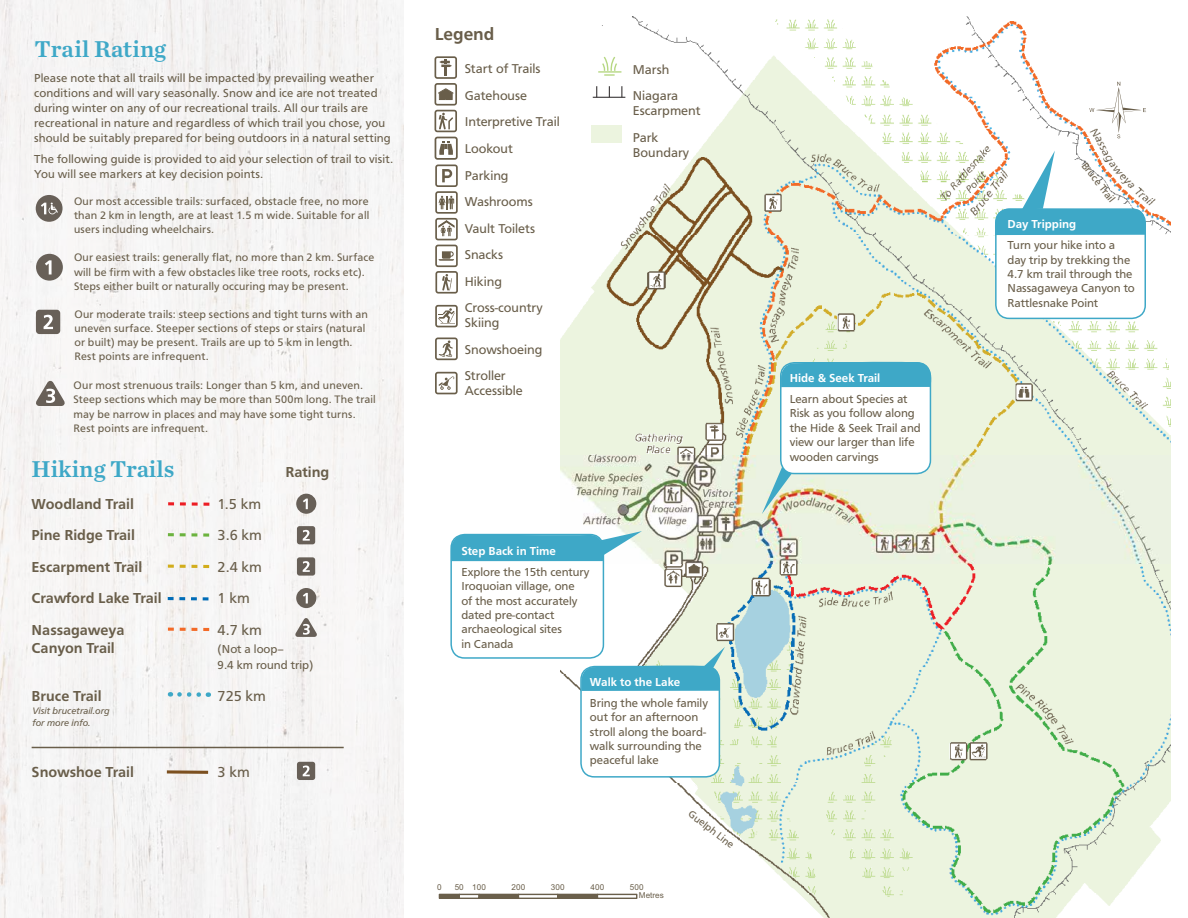
<style>
.page{position:relative;width:1188px;height:918px;background:#fff}
.page>*{position:absolute;margin:0;border:0;box-sizing:border-box;transform-origin:0 0}
.t1{font:70.8px "ESRI North";color:#695e4a}
.t2{font:24px "Chronicle Text G2 Semi";color:#3ea8c7}
.t3{font:700 18px "Carto Gothic Pro";color:#695e4a}
.t4{font:700 15px "Carto Gothic Pro";color:#695e4a}
.t5{font:15px "Carto Gothic Pro";color:#695e4a}
.t6{font:13.35px/26.5px "Carto Gothic Pro";color:#695e4a}
.t7{font:12px/14.4px "Carto Gothic Pro";color:#695e4a}
.t8{font:700 12px "Carto Gothic Pro";color:#fff}
.t9{font:11.25px/14.2px "Carto Gothic Pro";letter-spacing:.015em;color:#695e4a}
.t10{font:10.5px "Carto Gothic Pro";color:#695e4a}
.t11{font:italic 9.75px/12px "Carto Gothic Pro";color:#695e4a}
.t12{font:8.7px "Arial";color:#6a5f4b}
.t13{font:8.1px/8.6px "Arial";color:#6a5f4b}
</style>
<div class="page">
<div style="left:0;top:0;width:403px;height:918px;background:#f6f5f4"></div>
<img style="left:560px;top:17px;width:611px;height:901px">
<svg style="left:435px;top:305px;width:23px;height:22px"></svg>
<svg style="left:435px;top:338px;width:23px;height:22px"></svg>
<svg style="left:435px;top:56px;width:23px;height:238px"></svg>
<div style="left:439px;top:894px;width:21px;height:5px;background:#6a5f4b"></div>
<svg style="left:459px;top:894px;width:19px;height:5px"></svg>
<div style="left:478px;top:894px;width:41px;height:5px;background:#6a5f4b"></div>
<svg style="left:518px;top:894px;width:21px;height:5px"></svg>
<svg style="left:435px;top:372px;width:23px;height:22px"></svg>
<svg style="left:560px;top:16px;width:174px;height:126px"></svg>
<div style="left:591px;top:125px;width:31px;height:18px;background:#ecf4df"></div>
<svg style="left:1067px;top:17px;width:97px;height:25px"></svg>
<svg style="left:168px;top:533px;width:41px;height:4px"></svg>
<svg style="left:168px;top:628px;width:41px;height:3px"></svg>
<svg style="left:168px;top:597px;width:40px;height:3px"></svg>
<svg style="left:168px;top:502px;width:41px;height:4px"></svg>
<svg style="left:168px;top:565px;width:41px;height:3px"></svg>
<hr style="left:32px;top:747px;width:312px;height:1px;background:#695e4a">
<div style="left:451px;top:535px;width:152px;height:123px;background:#fff;border-radius:14px"></div>
<div style="left:450px;top:534px;width:154px;height:125px;border:2px solid #3ea8c7;border-radius:14px"></div>
<svg style="left:451px;top:531px;width:191px;height:37px"></svg>
<div style="left:996px;top:209px;width:149px;height:109px;background:#fff;border-radius:14px"></div>
<div style="left:995px;top:208px;width:151px;height:111px;border:2px solid #3ea8c7;border-radius:14px"></div>
<svg style="left:995px;top:151px;width:153px;height:91px"></svg>
<svg style="left:179px;top:692px;width:30px;height:5px"></svg>
<svg style="left:167px;top:770px;width:41px;height:4px"></svg>
<svg style="left:539px;top:824px;width:291px;height:94px"></svg>
<svg style="left:762px;top:459px;width:38px;height:55px;background:#cad7c9"></svg>
<div style="left:781px;top:363px;width:149px;height:111px;background:#fff;border-radius:14px"></div>
<div style="left:780px;top:362px;width:151px;height:112px;border:2px solid #3ea8c7;border-radius:14px"></div>
<svg style="left:781px;top:360px;width:155px;height:33px"></svg>
<div style="left:36px;top:195px;width:27px;height:27px;background:#686058;border-radius:50%"></div>
<svg style="left:41px;top:203px;width:17px;height:11px"></svg>
<div style="left:36px;top:254px;width:27px;height:27px;background:#686058;border-radius:50%"></div>
<svg style="left:45px;top:260px;width:7px;height:14px"></svg>
<div style="left:36px;top:310px;width:24px;height:24px;background:#686058;border-radius:3px"></div>
<svg style="left:44px;top:315px;width:9px;height:14px"></svg>
<svg style="left:35px;top:378px;width:32px;height:29px"></svg>
<div style="left:423px;top:784px;width:201px;height:91px;background:#fff"></div>
<svg style="left:645px;top:777px;width:66px;height:29px"></svg>
<div style="left:581px;top:667px;width:138px;height:110px;background:#fff;border-radius:14px"></div>
<div style="left:580px;top:666px;width:140px;height:112px;border:2px solid #3ea8c7;border-radius:14px"></div>
<svg style="left:581px;top:647px;width:144px;height:50px"></svg>
<div style="left:296px;top:494px;width:20px;height:20px;background:#686058;border-radius:50%"></div>
<svg style="left:303px;top:499px;width:5px;height:10px"></svg>
<svg style="left:294px;top:616px;width:24px;height:22px"></svg>
<div style="left:296px;top:588px;width:20px;height:20px;background:#686058;border-radius:50%"></div>
<svg style="left:303px;top:593px;width:5px;height:10px"></svg>
<div style="left:297px;top:526px;width:18px;height:18px;background:#686058;border-radius:3px"></div>
<svg style="left:303px;top:530px;width:7px;height:11px"></svg>
<div style="left:297px;top:557px;width:18px;height:19px;background:#686058;border-radius:3px"></div>
<svg style="left:303px;top:561px;width:7px;height:11px"></svg>
<div style="left:297px;top:762px;width:18px;height:18px;background:#686058;border-radius:3px"></div>
<svg style="left:303px;top:766px;width:7px;height:10px"></svg>
<h2 class="t2" style="left:35px;top:30px;width:133px">Trail Rating</h2>
<p class="t7" style="left:34px;top:70px;width:358px;line-height:15px">Please note that all trails will be impacted by prevailing weather conditions and will vary seasonally. Snow and ice are not treated during winter on any of our recreational trails. All our trails are recreational in nature and regardless of which trail you chose, you should be suitably prepared for being outdoors in a natural setting</p>
<p class="t7" style="left:34px;top:152px;width:361px;line-height:15px">The following guide is provided to aid your selection of trail to visit.<br>You will see markers at key decision points.</p>
<p class="t9" style="left:74px;top:194px;width:297px;text-align:justify">Our most accessible trails: surfaced, obstacle free, no more than 2 km in length, are at least 1.5 m wide. Suitable for all users including wheelchairs.</p>
<p class="t9" style="left:74px;top:250px;width:302px">Our easiest trails: generally flat, no more than 2 km. Surface will be firm with a few obstacles like tree roots, rocks etc).<br>Steps either built or naturally occuring may be present.</p>
<p class="t9" style="left:74px;top:307px;width:295px">Our moderate trails: steep sections and tight turns with an uneven surface. Steeper sections of steps or stairs (natural or built) may be present. Trails are up to 5 km in length.<br>Rest points are infrequent.</p>
<p class="t9" style="left:74px;top:378px;width:304px">Our most strenuous trails: Longer than 5 km, and uneven.<br>Steep sections which may be more than 500m long. The trail may be narrow in places and may have some tight turns.<br>Rest points are infrequent.</p>
<h2 class="t2" style="left:32px;top:450px;width:144px">Hiking Trails</h2>
<p class="t4" style="left:285px;top:464px;width:45px">Rating</p>
<p class="t4" style="left:32px;top:495px;width:104px">Woodland Trail</p>
<p class="t5" style="left:218px;top:495px;width:45px">1.5 km</p>
<p class="t4" style="left:32px;top:527px;width:105px">Pine Ridge Trail</p>
<p class="t5" style="left:218px;top:527px;width:46px">3.6 km</p>
<p class="t4" style="left:32px;top:558px;width:112px">Escarpment Trail</p>
<p class="t5" style="left:218px;top:558px;width:46px">2.4 km</p>
<p class="t4" style="left:32px;top:590px;width:131px">Crawford Lake Trail</p>
<p class="t5" style="left:218px;top:590px;width:34px">1 km</p>
<p class="t4" style="left:32px;top:621px;width:94px">Nassagaweya</p>
<p class="t5" style="left:218px;top:621px;width:46px">4.7 km</p>
<p class="t4" style="left:32px;top:639px;width:85px">Canyon Trail</p>
<p class="t7" style="left:218px;top:641px;width:97px;line-height:16.5px">(Not a loop–<br>9.4 km round trip)</p>
<p class="t4" style="left:32px;top:687px;width:71px">Bruce Trail</p>
<p class="t5" style="left:218px;top:687px;width:50px">725 km</p>
<p class="t11" style="left:32px;top:704px;width:79px">Visit brucetrail.org for more info.</p>
<p class="t4" style="left:32px;top:764px;width:104px">Snowshoe Trail</p>
<p class="t5" style="left:218px;top:764px;width:34px">3 km</p>
<h3 class="t3" style="left:435px;top:24px;width:61px">Legend</h3>
<p class="t6" style="left:465px;top:56px;width:96px">Start of Trails<br>Gatehouse<br>Interpretive Trail<br>Lookout<br>Parking<br>Washrooms<br>Vault Toilets<br>Snacks<br>Hiking<br>Cross-country</p>
<p class="t6" style="left:465px;top:310px;width:79px">Skiing<br>Snowshoeing<br>Stroller</p>
<p class="t6" style="left:465px;top:377px;width:59px">Accessible</p>
<p class="t6" style="left:633px;top:56px;width:47px">Marsh<br>Niagara</p>
<p class="t6" style="left:633px;top:97px;width:69px">Escarpment<br>Park</p>
<p class="t6" style="left:633px;top:139px;width:58px">Boundary</p>
<p class="t8" style="left:461px;top:544px;width:96px">Step Back in Time</p>
<p class="t7" style="left:461px;top:565px;width:130px">Explore the 15th century<br>Iroquoian village, one<br>of the most accurately dated pre-contact archaeological sites<br>in Canada</p>
<p class="t8" style="left:590px;top:675px;width:92px">Walk to the Lake</p>
<p class="t7" style="left:590px;top:696px;width:120px">Bring the whole family out for an afternoon stroll along the board&shy;walk surrounding the peaceful lake</p>
<p class="t13" style="left:437px;top:883px;width:6px">0</p>
<p class="t13" style="left:455px;top:883px;width:33px">50 100</p>
<p class="t13" style="left:512px;top:883px;width:15px">200</p>
<p class="t13" style="left:551px;top:883px;width:15px">300</p>
<p class="t13" style="left:591px;top:883px;width:15px">400</p>
<p class="t13" style="left:639px;top:883px;width:26px;text-indent:-9px">500<br>Metres</p>
<p class="t12" style="left:646px;top:894px;width:16px">200</p>
<p class="t10" style="left:693px;top:808px;width:56px;rotate:38deg">Guelph Line</p>
<p class="t8" style="left:790px;top:371px;width:92px">Hide &amp; Seek Trail</p>
<p class="t7" style="left:790px;top:392px;width:133px">Learn about Species at<br>Risk as you follow along the Hide &amp; Seek Trail and view our larger than life wooden carvings</p>
<h1 class="t1" style="left:1089px;top:73px;width:58px">©</h1>
<p class="t10" style="left:1089px;top:160px;width:49px;rotate:52deg">Bruce Trail</p>
<p class="t8" style="left:1008px;top:217px;width:70px">Day Tripping</p>
<p class="t7" style="left:1008px;top:238px;width:129px">Turn your hike into a day trip by trekking the<br>4.7 km trail through the<br>Nassagaweya Canyon to<br>Rattlesnake Point</p>
</div>
